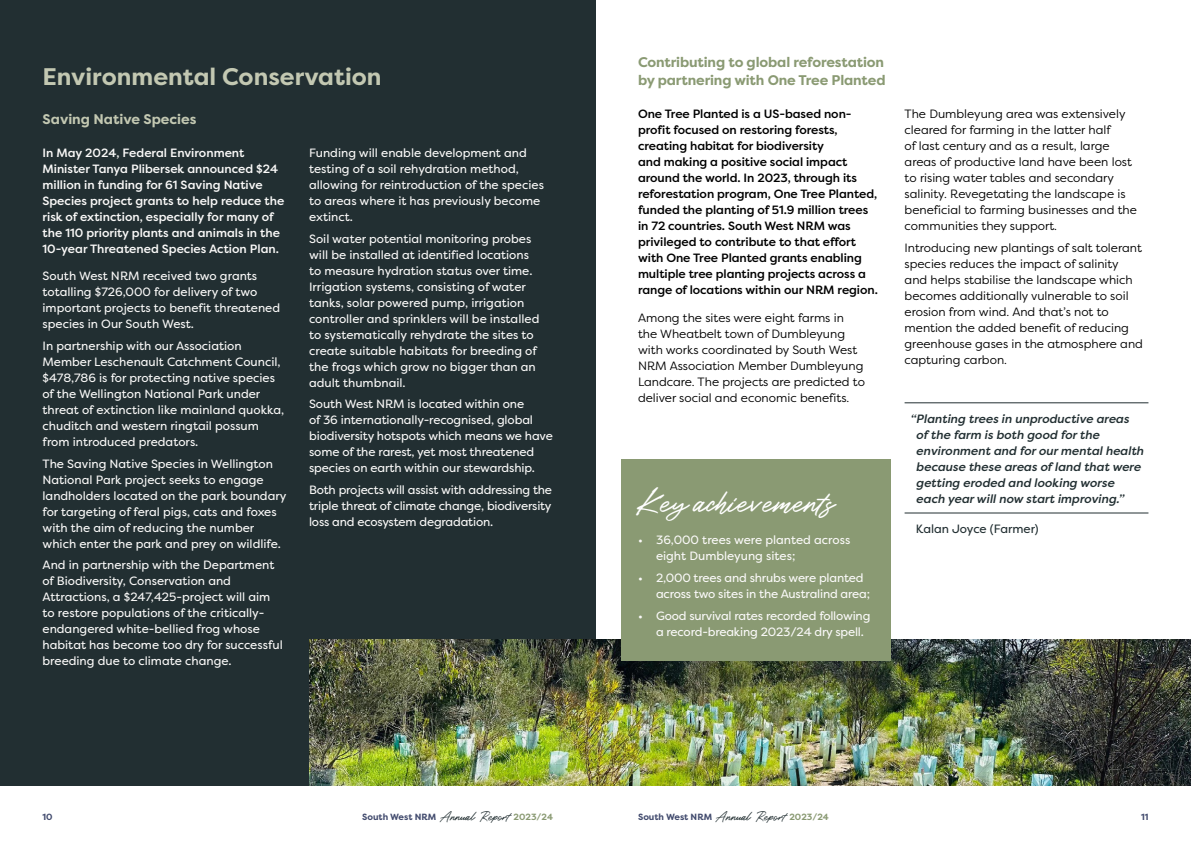
<style>
.page{position:relative;width:1191px;height:842px;background:#fff}
.page>*{position:absolute;margin:0;border:0;box-sizing:border-box;transform-origin:0 0}
.Heading_B{font:30px "Roustel";color:#fff}
.Heading_A{font:700 24px "Filson Pro";color:#c3c8b2}
.Heading_B-2{font:700 14px/18px "Filson Pro";letter-spacing:-.01em;color:#8a9a73}
.Heading_B-3{font:700 14px "Filson Pro";color:#c3c8b2}
.Body_text_white{font:12px/16px "Filson Pro";color:#faf9f8}
.t1{font:12px/16px "Filson Pro";color:#000}
.Lead_in_paragraph{font:500 12px/16px "Filson Pro";letter-spacing:-.005em;color:#000}
.Lead_in_paragraph-2{font:500 12px/16px "Filson Pro";color:#faf9f8}
.Pull_quote{font:italic 500 12px/16px "Filson Pro";color:#222f32}
.Pull_quote-2{font:12px "Filson Pro";color:#222f32}
.t2{font:700 9px "Filson Pro";color:#424b6e}
.s1{font-family:"Roustel";font-weight:400;font-size:12px;color:#222f32}
.s2{color:#8a9a73}
</style>
<div class="page">
<div style="left:0;top:0;width:595px;height:785px;background:#222f32"></div>
<hr style="left:904px;top:403px;width:244px;height:1px;background:#222f32">
<hr style="left:904px;top:513px;width:244px;height:1px;background:#222f32">
<img style="left:309px;top:639px;width:882px;height:146px">
<div style="left:621px;top:459px;width:269px;height:201px;background:#8a9a73"></div>
<p class="Heading_A" style="left:43px;top:61px;width:340px">Environmental Conservation</p>
<p class="Heading_B-2" style="left:638px;top:54px;width:249px">Contributing to global reforestation by partnering with One Tree Planted</p>
<p class="Lead_in_paragraph" style="left:638px;top:106px;width:241px">One Tree Planted is a US-based non&shy;profit focused on restoring forests, creating habitat for biodiversity<br>and making a positive social impact around the world. In 2023, through its reforestation program, One Tree Planted, funded the planting of 51.9 million trees in 72 countries. South West NRM was privileged to contribute to that effort with One Tree Planted grants enabling multiple tree planting projects across a range of locations within our NRM region.</p>
<p class="t1" style="left:638px;top:309px;width:228px">Among the sites were eight farms in the Wheatbelt town of Dumbleyung with works coordinated by South West NRM Association Member Dumbleyung Landcare. The projects are predicted to deliver social and economic benefits.</p>
<p class="Heading_B-3" style="left:43px;top:110px;width:156px">Saving Native Species</p>
<p class="Lead_in_paragraph-2" style="left:43px;top:144px;width:243px">In May 2024, Federal Environment Minister Tanya Plibersek announced $24 million in funding for 61 Saving Native Species project grants to help reduce the risk of extinction, especially for many of the 110 priority plants and animals in the 10-year Threatened Species Action Plan.</p>
<p class="Body_text_white" style="left:43px;top:268px;width:239px">South West NRM received two grants totalling $726,000 for delivery of two important projects to benefit threatened species in Our South West.</p>
<p class="Body_text_white" style="left:43px;top:338px;width:243px">In partnership with our Association Member Leschenault Catchment Council, $478,786 is for protecting native species of the Wellington National Park under threat of extinction like mainland quokka, chuditch and western ringtail possum from introduced predators.</p>
<p class="Body_text_white" style="left:43px;top:455px;width:245px">The Saving Native Species in Wellington National Park project seeks to engage landholders located on the park boundary for targeting of feral pigs, cats and foxes with the aim of reducing the number which enter the park and prey on wildlife.</p>
<p class="Body_text_white" style="left:43px;top:557px;width:242px">And in partnership with the Department of Biodiversity, Conservation and Attractions, a $247,425-project will aim to restore populations of the critically&shy;endangered white-bellied frog whose habitat has become too dry for successful breeding due to climate change.</p>
<p class="Body_text_white" style="left:309px;top:145px;width:236px">Funding will enable development and testing of a soil rehydration method, allowing for reintroduction of the species to areas where it has previously become extinct.</p>
<p class="Body_text_white" style="left:309px;top:230px;width:232px">Soil water potential monitoring probes will be installed at identified locations to measure hydration status over time.<br>Irrigation systems, consisting of water tanks, solar powered pump, irrigation controller and sprinklers will be installed to systematically rehydrate the sites to create suitable habitats for breeding of the frogs which grow no bigger than an adult thumbnail.</p>
<p class="Body_text_white" style="left:309px;top:396px;width:245px">South West NRM is located within one<br>of 36 internationally-recognised, global biodiversity hotspots which means we have some of the rarest, yet most threatened species on earth within our stewardship.</p>
<p class="Body_text_white" style="left:309px;top:482px;width:244px;text-align:justify">Both projects will assist with addressing the triple threat of climate change, biodiversity loss and ecosystem degradation.</p>
<p class="Heading_B" style="left:638px;top:479px;width:196px">Key achievements</p>
<p class="Body_text_white" style="left:656px;top:532px;width:196px;text-indent:-18px">• 36,000 trees were planted across eight Dumbleyung sites;</p>
<p class="Body_text_white" style="left:656px;top:570px;width:215px;text-indent:-18px">• 2,000 trees and shrubs were planted across two sites in the Australind area;</p>
<p class="Body_text_white" style="left:656px;top:607px;width:216px;text-indent:-18px">• Good survival rates recorded following a record-breaking 2023/24 dry spell.</p>
<p class="t1" style="left:904px;top:106px;width:234px">The Dumbleyung area was extensively cleared for farming in the latter half<br>of last century and as a result, large areas of productive land have been lost to rising water tables and secondary salinity. Revegetating the landscape is beneficial to farming businesses and the communities they support.</p>
<p class="t1" style="left:904px;top:239px;width:240px">Introducing new plantings of salt tolerant species reduces the impact of salinity and helps stabilise the landscape which becomes additionally vulnerable to soil erosion from wind. And that’s not to mention the added benefit of reducing greenhouse gases in the atmosphere and capturing carbon.</p>
<p class="Pull_quote" style="left:916px;top:410px;width:229px;text-indent:-6px">“Planting trees in unproductive areas of the farm is both good for the environment and for our mental health because these areas of land that were getting eroded and looking worse each year will now start improving.”</p>
<p class="Pull_quote-2" style="left:916px;top:521px;width:124px">Kalan Joyce (Farmer)</p>
<p class="t2" style="left:43px;top:811px;width:12px">10</p>
<p class="t2" style="left:362px;top:811px;width:192px">South West NRM <span class="s1">Annual Report</span> <span class="s2">2023/24</span></p>
<p class="t2" style="left:638px;top:811px;width:192px">South West NRM <span class="s1">Annual Report</span> <span class="s2">2023/24</span></p>
<p class="t2" style="left:1141px;top:811px;width:9px">11</p>
</div>
